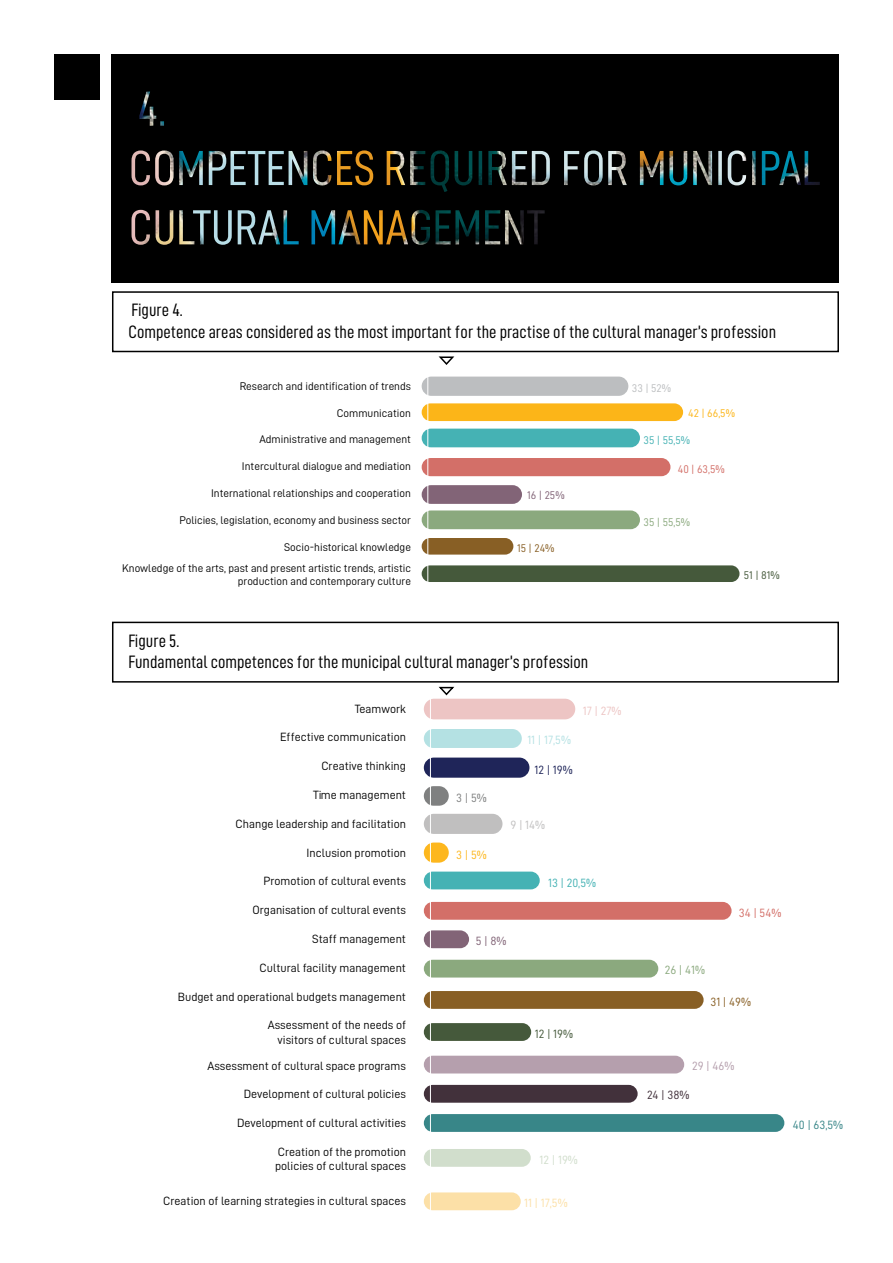
<style>
.page{position:relative;width:893px;height:1263px;background:#fff}
.page>*{position:absolute;margin:0;border:0;box-sizing:border-box;transform-origin:0 0}
.t1{font:18px/21.6px "D DIN Condensed";color:#000}
.t2{font:12px/14.4px "D DIN";color:#000;text-align:right}
.t3{font:12px "D DIN";color:#b4e1e3}
.t4{font:12px "D DIN";color:#45b2b4}
.t5{font:12px "D DIN";color:#388688}
.t6{font:12px "D DIN";color:#fce0a7}
.t7{font:12px "D DIN";color:#edc5c4}
.t8{font:12px "D DIN";color:#1f2559}
.t9{font:12px "D DIN";color:#d36f68}
.t10{font:12px "D DIN";color:#8ba97e}
.t11{font:12px "D DIN";color:#885f25}
.t12{font:12px "D DIN";color:#45593b}
.t13{font:12px "D DIN";color:#b59fad}
.t14{font:12px "D DIN";color:#42313b}
.t15{font:12px "D DIN";color:#d1decc}
.t16{font:12px "D DIN";color:#c0bfbf}
.t17{font:12px "D DIN";color:#7f8080}
.t18{font:12px "D DIN";color:#fdb71e}
.t19{font:12px "D DIN";color:#826477}
.t20{font:11.1px/21.3px "D DIN";color:#000;text-align:right}
.t21{font:11.1px "D DIN";color:#fcb518}
.t22{font:11.1px "D DIN";color:#45b2b4}
.t23{font:11.1px "D DIN";color:#d36f68}
.t24{font:11.1px "D DIN";color:#8ba97e}
.t25{font:11.1px "D DIN";color:#bcbec0}
.t26{font:11.1px "D DIN";color:#826477}
.t27{font:11.1px "D DIN";color:#885f25}
.t28{font:11.1px "D DIN";color:#45593b}
</style>
<div class="page">
<div style="left:422px;top:377px;width:206px;height:19px;background:#bcbec0;border-radius:10px"></div>
<div style="left:422px;top:403px;width:261px;height:18px;background:#fcb518;border-radius:9px"></div>
<div style="left:422px;top:429px;width:218px;height:18px;background:#45b2b4;border-radius:9px"></div>
<div style="left:422px;top:458px;width:248px;height:18px;background:#d36f68;border-radius:9px"></div>
<div style="left:422px;top:485px;width:100px;height:19px;background:#826477;border-radius:9px"></div>
<div style="left:422px;top:510px;width:218px;height:19px;background:#8ba97e;border-radius:9px"></div>
<div style="left:422px;top:538px;width:91px;height:17px;background:#885f25;border-radius:8px"></div>
<div style="left:422px;top:565px;width:317px;height:17px;background:#45593b;border-radius:8px"></div>
<hr style="left:427px;top:369px;width:1px;height:407px;background:#fff">
<div style="left:111px;top:54px;width:728px;height:228px;background:#000"></div>
<div style="left:54px;top:54px;width:46px;height:46px;background:#000"></div>
<img style="left:139px;top:92px;width:607px;height:100px">
<svg style="left:112px;top:291px;width:727px;height:62px"></svg>
<svg style="left:112px;top:621px;width:727px;height:62px"></svg>
<svg style="left:438px;top:356px;width:17px;height:9px"></svg>
<svg style="left:438px;top:686px;width:17px;height:10px"></svg>
<div style="left:424px;top:699px;width:151px;height:20px;background:#edc5c4;border-radius:10px"></div>
<div style="left:424px;top:729px;width:98px;height:19px;background:#b4e1e3;border-radius:9px"></div>
<div style="left:424px;top:757px;width:105px;height:21px;background:#1f2559;border-radius:10px"></div>
<div style="left:424px;top:786px;width:25px;height:20px;background:#7f8080;border-radius:10px"></div>
<div style="left:424px;top:814px;width:78px;height:20px;background:#c0bfbf;border-radius:10px"></div>
<div style="left:424px;top:842px;width:25px;height:21px;background:#fdb71e;border-radius:10px"></div>
<div style="left:424px;top:871px;width:116px;height:18px;background:#45b2b4;border-radius:9px"></div>
<div style="left:424px;top:902px;width:308px;height:18px;background:#d36f68;border-radius:9px"></div>
<div style="left:424px;top:930px;width:45px;height:18px;background:#826477;border-radius:9px"></div>
<div style="left:424px;top:960px;width:234px;height:17px;background:#8ba97e;border-radius:9px"></div>
<div style="left:424px;top:991px;width:280px;height:18px;background:#885f25;border-radius:9px"></div>
<div style="left:424px;top:1023px;width:107px;height:18px;background:#45593b;border-radius:9px"></div>
<div style="left:424px;top:1056px;width:260px;height:17px;background:#b59fad;border-radius:9px"></div>
<div style="left:424px;top:1085px;width:214px;height:18px;background:#42313b;border-radius:9px"></div>
<div style="left:424px;top:1114px;width:360px;height:18px;background:#388688;border-radius:9px"></div>
<div style="left:424px;top:1149px;width:107px;height:18px;background:#d1decc;border-radius:9px"></div>
<div style="left:424px;top:1192px;width:97px;height:18px;background:#fce0a7;border-radius:9px"></div>
<hr style="left:430px;top:691px;width:1px;height:572px;background:#fff">
<h1 class="t1" style="left:129px;top:299px;width:649px">Figure 4.<br>Competence areas considered as the most important for the practise of the cultural manager’s profession</h1>
<p class="t20" style="left:240px;top:375px;width:173px">Research and identification of trends</p>
<p class="t20" style="left:337px;top:402px;width:76px">Communication</p>
<p class="t20" style="left:259px;top:429px;width:153px">Administrative and management</p>
<p class="t20" style="left:242px;top:455px;width:170px">Intercultural dialogue and mediation</p>
<p class="t20" style="left:211px;top:482px;width:201px">International relationships and cooperation</p>
<p class="t20" style="left:179px;top:509px;width:233px">Policies, legislation, economy and business sector</p>
<p class="t20" style="left:122px;top:536px;width:290px">Socio-historical knowledge<br>Knowledge of the arts, past and present artistic trends, artistic</p>
<p class="t20" style="left:238px;top:571px;width:175px">production and contemporary culture</p>
<p class="t26" style="left:527px;top:490px;width:39px">16 | 25%</p>
<p class="t27" style="left:517px;top:542px;width:39px">15 | 24%</p>
<p class="t25" style="left:632px;top:382px;width:41px">33 | 52%</p>
<p class="t21" style="left:688px;top:407px;width:48px">42 | 66,5%</p>
<p class="t22" style="left:644px;top:434px;width:48px">35 | 55,5%</p>
<p class="t23" style="left:678px;top:463px;width:48px">40 | 63,5%</p>
<p class="t24" style="left:644px;top:516px;width:48px">35 | 55,5%</p>
<p class="t28" style="left:744px;top:569px;width:37px">51 | 81%</p>
<h1 class="t1" style="left:129px;top:629px;width:461px">Figure 5.<br>Fundamental competences for the municipal cultural manager’s profession</h1>
<p class="t7" style="left:583px;top:705px;width:40px">17 | 27%</p>
<p class="t3" style="left:527px;top:733px;width:45px">11 | 17,5%</p>
<p class="t8" style="left:535px;top:763px;width:40px">12 | 19%</p>
<p class="t17" style="left:456px;top:791px;width:32px">3 | 5%</p>
<p class="t16" style="left:510px;top:818px;width:36px">9 | 14%</p>
<p class="t18" style="left:456px;top:848px;width:32px">3 | 5%</p>
<p class="t4" style="left:548px;top:876px;width:50px">13 | 20,5%</p>
<p class="t2" style="left:355px;top:701px;width:53px">Teamwork</p>
<p class="t2" style="left:280px;top:730px;width:127px">Effective communication</p>
<p class="t2" style="left:321px;top:759px;width:86px">Creative thinking</p>
<p class="t2" style="left:313px;top:787px;width:94px">Time management</p>
<p class="t2" style="left:236px;top:816px;width:172px">Change leadership and facilitation</p>
<p class="t2" style="left:307px;top:845px;width:101px">Inclusion promotion</p>
<p class="t2" style="left:264px;top:874px;width:144px">Promotion of cultural events</p>
<p class="t2" style="left:253px;top:903px;width:155px">Organisation of cultural events</p>
<p class="t2" style="left:312px;top:931px;width:95px">Staff management</p>
<p class="t2" style="left:260px;top:960px;width:148px">Cultural facility management</p>
<p class="t2" style="left:178px;top:989px;width:230px">Budget and operational budgets management</p>
<p class="t2" style="left:268px;top:1018px;width:140px">Assessment of the needs of visitors of cultural spaces</p>
<p class="t2" style="left:207px;top:1058px;width:200px">Assessment of cultural space programs</p>
<p class="t2" style="left:244px;top:1087px;width:164px">Development of cultural policies</p>
<p class="t2" style="left:237px;top:1116px;width:170px">Development of cultural activities</p>
<p class="t2" style="left:275px;top:1144px;width:132px;text-align:left">Creation of the promotion policies of cultural spaces</p>
<p class="t2" style="left:163px;top:1194px;width:244px">Creation of learning strategies in cultural spaces</p>
<p class="t19" style="left:476px;top:934px;width:32px">5 | 8%</p>
<p class="t12" style="left:535px;top:1027px;width:40px">12 | 19%</p>
<p class="t15" style="left:540px;top:1153px;width:40px">12 | 19%</p>
<p class="t6" style="left:524px;top:1196px;width:45px">11 | 17,5%</p>
<p class="t10" style="left:665px;top:964px;width:42px">26 | 41%</p>
<p class="t9" style="left:739px;top:906px;width:44px">34 | 54%</p>
<p class="t11" style="left:710px;top:995px;width:42px">31 | 49%</p>
<p class="t13" style="left:692px;top:1059px;width:44px">29 | 46%</p>
<p class="t14" style="left:647px;top:1089px;width:44px">24 | 38%</p>
<p class="t5" style="left:793px;top:1118px;width:52px">40 | 63,5%</p>
</div>
